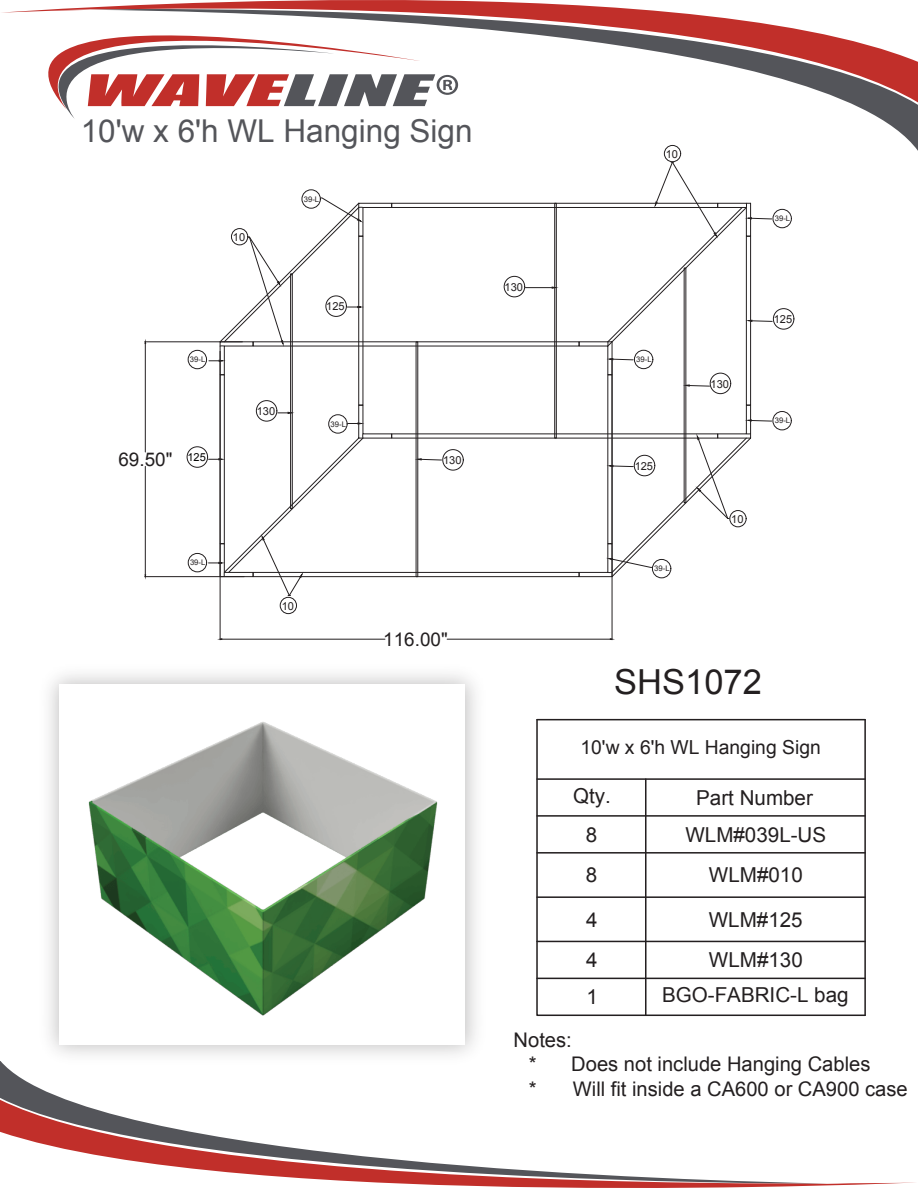
<style>
.page{position:relative;width:918px;height:1188px;background:#fff}
.page>*{position:absolute;margin:0;border:0;box-sizing:border-box;transform-origin:0 0}
.t1{font:34.5px "Arial";color:#231f20}
.t2{font:31.5px "Arial";color:#54555a}
.t3{font:20.55px "Arial";color:#231f20}
.t4{font:20.1px/24.3px "Arial";color:#231f20}
.t5{font:19.35px "Arial";color:#231f20}
.t6{font:18.9px "Arial";color:#231f20}
.t7{font:11.1px "Arial";color:#231f20}
.t8{font:11.1px "Arial";color:#050504}
.t9{font:7.8px "Arial";color:#231f20}
</style>
<div class="page">
<svg style="left:96px;top:1155px;width:819px;height:33px"></svg>
<svg style="left:664px;top:102px;width:254px;height:49px"></svg>
<svg style="left:2px;top:0;width:916px;height:102px"></svg>
<svg style="left:39px;top:28px;width:419px;height:91px"></svg>
<img style="left:0;top:548px;width:615px;height:607px">
<svg style="left:536px;top:718px;width:330px;height:299px"></svg>
<hr style="left:645px;top:779px;width:2px;height:236px;background:#231f20">
<hr style="left:864px;top:720px;width:2px;height:295px;background:#231f20">
<div style="left:220px;top:374px;width:5px;height:170px;border:1px solid #231f20"></div>
<div style="left:187px;top:446px;width:21px;height:22px;border:1px solid #231f20;border-radius:50%"></div>
<hr style="left:220px;top:351px;width:1px;height:289px;background:#231f20">
<hr style="left:612px;top:359px;width:1px;height:281px;background:#231f20">
<hr style="left:222px;top:639px;width:163px;height:1px;background:#231f20">
<hr style="left:447px;top:639px;width:163px;height:1px;background:#231f20">
<hr style="left:145px;top:341px;width:97px;height:1px;background:#231f20">
<hr style="left:145px;top:576px;width:99px;height:1px;background:#231f20">
<hr style="left:145px;top:344px;width:1px;height:108px;background:#231f20">
<hr style="left:145px;top:466px;width:1px;height:109px;background:#231f20">
<div style="left:253px;top:572px;width:327px;height:5px;border:1px solid #231f20"></div>
<div style="left:280px;top:597px;width:17px;height:17px;border:1px solid #231f20;border-radius:50%"></div>
<div style="left:442px;top:449px;width:22px;height:22px;border:1px solid #231f20;border-radius:50%"></div>
<div style="left:188px;top:350px;width:19px;height:19px;border:1px solid #231f20;border-radius:50%"></div>
<div style="left:188px;top:553px;width:19px;height:19px;border:1px solid #231f20;border-radius:50%"></div>
<div style="left:358px;top:236px;width:5px;height:170px;border:1px solid #231f20"></div>
<div style="left:746px;top:236px;width:5px;height:170px;border:1px solid #231f20"></div>
<div style="left:773px;top:308px;width:21px;height:22px;border:1px solid #231f20;border-radius:50%"></div>
<div style="left:391px;top:203px;width:327px;height:5px;border:1px solid #231f20"></div>
<div style="left:664px;top:145px;width:17px;height:17px;border:1px solid #231f20;border-radius:50%"></div>
<div style="left:554px;top:203px;width:3px;height:236px;border:1px solid #231f20"></div>
<div style="left:504px;top:276px;width:21px;height:21px;border:1px solid #231f20;border-radius:50%"></div>
<div style="left:710px;top:373px;width:21px;height:21px;border:1px solid #231f20;border-radius:50%"></div>
<div style="left:290px;top:273px;width:3px;height:236px;border:1px solid #231f20"></div>
<div style="left:256px;top:400px;width:21px;height:22px;border:1px solid #231f20;border-radius:50%"></div>
<div style="left:772px;top:209px;width:20px;height:19px;border:1px solid #231f20;border-radius:50%"></div>
<div style="left:772px;top:411px;width:20px;height:19px;border:1px solid #231f20;border-radius:50%"></div>
<svg style="left:685px;top:384px;width:26px;height:3px"></svg>
<svg style="left:417px;top:458px;width:26px;height:3px"></svg>
<svg style="left:525px;top:286px;width:31px;height:3px"></svg>
<svg style="left:578px;top:161px;width:195px;height:215px"></svg>
<svg style="left:578px;top:404px;width:195px;height:174px"></svg>
<svg style="left:209px;top:404px;width:184px;height:192px"></svg>
<svg style="left:209px;top:197px;width:184px;height:179px"></svg>
<div style="left:301px;top:189px;width:20px;height:20px;border:1px solid #231f20;border-radius:50%"></div>
<h2 class="t2" style="left:81px;top:111px;width:393px">10'w x 6'h WL Hanging Sign</h2>
<p class="t7" style="left:233px;top:230px;width:14px">10</p>
<p class="t9" style="left:190px;top:354px;width:17px">39-L</p>
<p class="t6" style="left:118px;top:447px;width:55px">69.50"</p>
<p class="t8" style="left:187px;top:450px;width:20px">125</p>
<p class="t7" style="left:257px;top:404px;width:20px">130</p>
<p class="t9" style="left:304px;top:194px;width:17px">39-L</p>
<p class="t7" style="left:326px;top:299px;width:20px">125</p>
<p class="t9" style="left:331px;top:419px;width:17px">39-L</p>
<p class="t9" style="left:190px;top:558px;width:17px">39-L</p>
<p class="t7" style="left:282px;top:598px;width:14px">10</p>
<p class="t7" style="left:443px;top:453px;width:20px">130</p>
<p class="t6" style="left:383px;top:627px;width:66px">116.00"</p>
<p class="t7" style="left:505px;top:280px;width:20px">130</p>
<p class="t7" style="left:666px;top:147px;width:14px">10</p>
<p class="t9" style="left:775px;top:213px;width:17px">39-L</p>
<p class="t9" style="left:636px;top:354px;width:17px">39-L</p>
<p class="t7" style="left:635px;top:459px;width:20px">125</p>
<p class="t9" style="left:654px;top:563px;width:17px">39-L</p>
<p class="t7" style="left:711px;top:376px;width:20px">130</p>
<p class="t7" style="left:774px;top:312px;width:20px">125</p>
<p class="t9" style="left:775px;top:416px;width:17px">39-L</p>
<p class="t7" style="left:731px;top:512px;width:14px">10</p>
<h1 class="t1" style="left:614px;top:659px;width:149px">SHS1072</h1>
<p class="t5" style="left:581px;top:735px;width:242px">10'w x 6'h WL Hanging Sign</p>
<p class="t3" style="left:573px;top:782px;width:39px">Qty.</p>
<p class="t3" style="left:696px;top:784px;width:118px">Part Number</p>
<p class="t3" style="left:586px;top:821px;width:13px">8</p>
<p class="t3" style="left:685px;top:821px;width:142px">WLM#039L-US</p>
<p class="t3" style="left:586px;top:862px;width:13px">8</p>
<p class="t3" style="left:709px;top:862px;width:95px">WLM#010</p>
<p class="t3" style="left:586px;top:906px;width:13px">4</p>
<p class="t3" style="left:709px;top:906px;width:95px">WLM#125</p>
<p class="t3" style="left:586px;top:947px;width:13px">4</p>
<p class="t3" style="left:709px;top:947px;width:95px">WLM#130</p>
<p class="t3" style="left:586px;top:983px;width:13px">1</p>
<p class="t3" style="left:662px;top:981px;width:188px">BGO-FABRIC-L bag</p>
<p class="t4" style="left:529px;top:1028px;width:380px;text-indent:-15px">Notes:<br>* Does not include Hanging Cables<br>* Will fit inside a CA600 or CA900 case</p>
</div>
